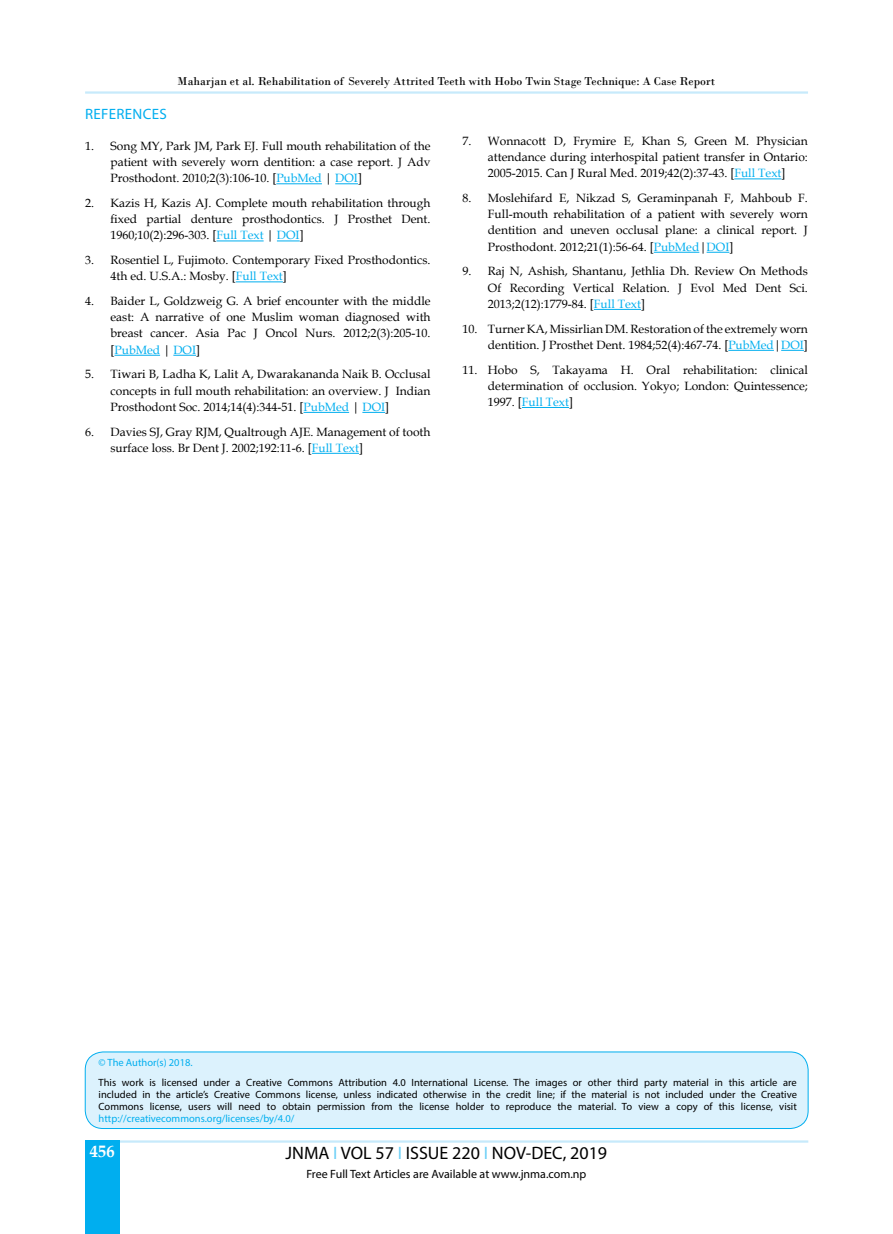
<style>
.page{position:relative;width:893px;height:1234px;background:#fff}
.page>*{position:absolute;margin:0;border:0;box-sizing:border-box;transform-origin:0 0}
.t1{font:18px "Myriad Pro";color:#000}
.t2{font:700 16.5px "Book Antiqua";color:#fff}
.t3{font:15px "Myriad Pro";letter-spacing:.02em;color:#00aeef}
.t4{font:12px/16.2px "Book Antiqua";color:#000;text-align:justify}
.t5{font:12px "Bodoni";color:#000}
.t6{font:12px "Myriad Pro";color:#000}
.t7{font:10.5px/12px "Myriad Pro";color:#000;text-align:justify}
.t8{font:10.5px "Myriad Pro";color:#00aeef}
.s1{color:#00aeef}
.s2{color:#6dcff6}
</style>
<div class="page">
<hr style="left:85px;top:91px;width:723px;height:3px;background:#c7eafb">
<hr style="left:85px;top:1140px;width:723px;height:2px;background:#c7eafb">
<div style="left:85px;top:1140px;width:35px;height:93px;background:#00aeef"></div>
<hr style="left:276px;top:183px;width:46px;height:1px;background:#00aeef">
<svg style="left:335px;top:183px;width:23px;height:1px"></svg>
<hr style="left:217px;top:240px;width:47px;height:1px;background:#00aeef">
<svg style="left:277px;top:240px;width:23px;height:1px"></svg>
<hr style="left:236px;top:281px;width:47px;height:1px;background:#00aeef">
<hr style="left:115px;top:355px;width:45px;height:1px;background:#00aeef">
<svg style="left:173px;top:355px;width:23px;height:1px"></svg>
<hr style="left:304px;top:412px;width:45px;height:1px;background:#00aeef">
<svg style="left:362px;top:412px;width:23px;height:1px"></svg>
<hr style="left:312px;top:453px;width:47px;height:1px;background:#00aeef">
<hr style="left:734px;top:178px;width:47px;height:1px;background:#00aeef">
<hr style="left:654px;top:252px;width:45px;height:1px;background:#00aeef">
<svg style="left:707px;top:252px;width:22px;height:1px"></svg>
<hr style="left:594px;top:309px;width:47px;height:1px;background:#00aeef">
<hr style="left:728px;top:350px;width:46px;height:1px;background:#00aeef">
<svg style="left:781px;top:350px;width:23px;height:1px"></svg>
<hr style="left:522px;top:407px;width:47px;height:1px;background:#00aeef">
<div style="left:85px;top:1051px;width:723px;height:77px;background:#dcf2fd;border-radius:18px"></div>
<div style="left:85px;top:1051px;width:723px;height:77px;border:1px solid #00aeef;border-radius:18px"></div>
<p class="t5" style="left:178px;top:74px;width:539px">Maharjan et al. Rehabilitation of Severely Attrited Teeth with Hobo Twin Stage Technique: A Case Report</p>
<p class="t3" style="left:85px;top:104px;width:83px">REFERENCES</p>
<p class="t4" style="left:111px;top:137px;width:321px;text-indent:-26px">1. Song MY, Park JM, Park EJ. Full mouth rehabilitation of the patient with severely worn dentition: a case report. J Adv Prosthodont. 2010;2(3):106-10. [<span class="s1">PubMed</span> | <span class="s1">DOI</span>]</p>
<p class="t4" style="left:111px;top:194px;width:321px;text-indent:-26px">2. Kazis H, Kazis AJ. Complete mouth rehabilitation through fixed partial denture prosthodontics. J Prosthet Dent.<br>1960;10(2):296-303. [<span class="s1">Full Text</span> | <span class="s1">DOI</span>]</p>
<p class="t4" style="left:111px;top:251px;width:321px;text-indent:-26px">3. Rosentiel L, Fujimoto. Contemporary Fixed Prosthodontics.<br>4th ed. U.S.A.: Mosby. [<span class="s1">Full Text</span>]</p>
<p class="t4" style="left:111px;top:292px;width:321px;text-indent:-26px">4. Baider L, Goldzweig G. A brief encounter with the middle east: A narrative of one Muslim woman diagnosed with breast cancer. Asia Pac J Oncol Nurs. 2012;2(3):205-10. [<span class="s1">PubMed</span> | <span class="s1">DOI</span>]</p>
<p class="t4" style="left:111px;top:366px;width:321px;text-indent:-26px">5. Tiwari B, Ladha K, Lalit A, Dwarakananda Naik B. Occlusal concepts in full mouth rehabilitation: an overview. J Indian Prosthodont Soc. 2014;14(4):344-51. [<span class="s1">PubMed</span> | <span class="s1">DOI</span>]</p>
<p class="t4" style="left:111px;top:423px;width:321px;text-indent:-26px">6. Davies SJ, Gray RJM, Qualtrough AJE. Management of tooth surface loss. Br Dent J. 2002;192:11-6. [<span class="s1">Full Text</span>]</p>
<p class="t4" style="left:488px;top:132px;width:321px;text-indent:-26px">7. Wonnacott D, Frymire E, Khan S, Green M. Physician attendance during interhospital patient transfer in Ontario:<br>2005-2015. Can J Rural Med. 2019;42(2):37-43. [<span class="s1">Full Text</span>]</p>
<p class="t4" style="left:488px;top:189px;width:321px;text-indent:-26px">8. Moslehifard E, Nikzad S, Geraminpanah F, Mahboub F.<br>Full-mouth rehabilitation of a patient with severely worn dentition and uneven occlusal plane: a clinical report. J Prosthodont. 2012;21(1):56-64. [<span class="s1">PubMed</span>|<span class="s1">DOI</span>]</p>
<p class="t4" style="left:488px;top:263px;width:321px;text-indent:-26px">9. Raj N, Ashish, Shantanu, Jethlia Dh. Review On Methods Of Recording Vertical Relation. J Evol Med Dent Sci.<br>2013;2(12):1779-84. [<span class="s1">Full Text</span>]</p>
<p class="t4" style="left:462px;top:320px;width:347px;text-align:right">10. Turner KA, Missirlian DM. Restoration of the extremely worn dentition. J Prosthet Dent. 1984;52(4):467-74. [<span class="s1">PubMed</span>|<span class="s1">DOI</span>]</p>
<p class="t4" style="left:488px;top:361px;width:321px;text-indent:-26px">11. Hobo S, Takayama H. Oral rehabilitation: clinical determination of occlusion. Yokyo; London: Quintessence; 1997. [<span class="s1">Full Text</span>]</p>
<p class="t8" style="left:99px;top:1055px;width:96px">© The Author(s) 2018.</p>
<p class="t7" style="left:99px;top:1076px;width:700px">This work is licensed under a Creative Commons Attribution 4.0 International License. The images or other third party material in this article are included in the article’s Creative Commons license, unless indicated otherwise in the credit line; if the material is not included under the Creative Commons license, users will need to obtain permission from the license holder to reproduce the material. To view a copy of this license, visit</p>
<p class="t8" style="left:99px;top:1112px;width:197px">http://creativecommons.org/licenses/by/4.0/</p>
<h2 class="t2" style="left:90px;top:1139px;width:26px">456</h2>
<h1 class="t1" style="left:286px;top:1141px;width:323px">JNMA <span class="s2">I</span> VOL 57 <span class="s2">I</span> ISSUE 220 <span class="s2">I</span> NOV-DEC, 2019</h1>
<p class="t6" style="left:306px;top:1166px;width:281px">Free Full Text Articles are Available at www.jnma.com.np</p>
</div>
